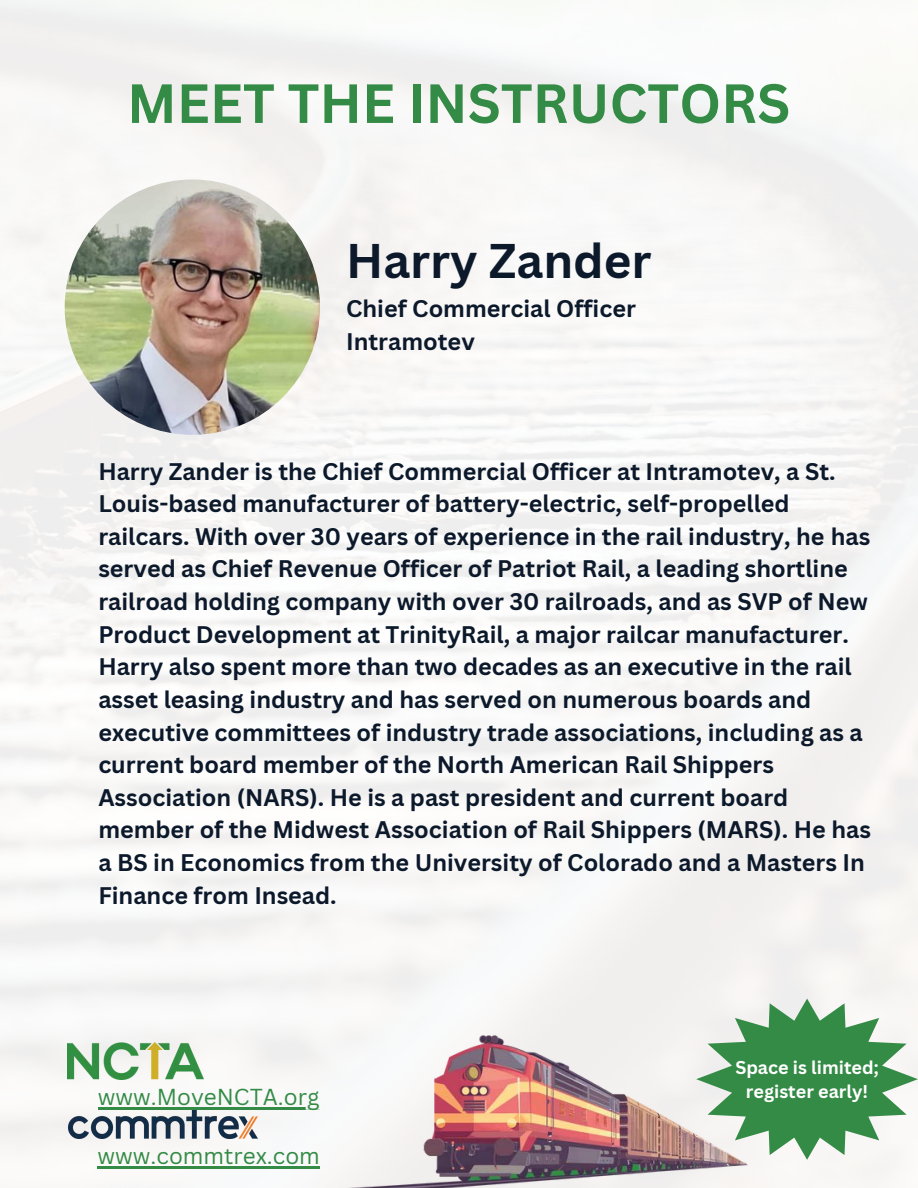
<style>
.page{position:relative;width:918px;height:1188px;background:#fff}
.page>*{position:absolute;margin:0;border:0;box-sizing:border-box;transform-origin:0 0}
.t1{font:700 54px "Canva Sans";color:#348b46}
.t2{font:700 47.4px "Canva Sans";color:#0c192b}
.t3{font:700 23.4px/32.7px "Canva Sans";color:#0c192b}
.t4{font:22.5px "Canva Sans";color:#348b46}
.t5{font:700 18px "Canva Sans";color:#fff}
</style>
<div class="page">
<img style="left:0;top:0;width:918px;height:1187px">
<img style="left:163px;top:1027px;width:657px;height:161px">
<svg style="left:696px;top:999px;width:222px;height:161px"></svg>
<img style="left:67px;top:1043px;width:136px;height:37px">
<img style="left:68px;top:1110px;width:189px;height:28px">
<img style="left:65px;top:179px;width:255px;height:256px;border-radius:50%">
<hr style="left:98px;top:1107px;width:222px;height:2px;background:#348b46">
<hr style="left:98px;top:1166px;width:222px;height:2px;background:#348b46">
<h2 class="t1" style="left:127px;top:65px;width:665px">MEET THE INSTRUCTORS</h2>
<p class="t2" style="left:346px;top:227px;width:307px">Harry Zander</p>
<p class="t3" style="left:346px;top:292px;width:291px">Chief Commercial Officer<br>Intramotev</p>
<p class="t3" style="left:98px;top:454px;width:774px">Harry Zander is the Chief Commercial Officer at Intramotev, a St.<br>Louis-based manufacturer of battery-electric, self-propelled railcars. With over 30 years of experience in the rail industry, he has served as Chief Revenue Officer of Patriot Rail, a leading shortline railroad holding company with over 30 railroads, and as SVP of New Product Development at TrinityRail, a major railcar manufacturer.<br>Harry also spent more than two decades as an executive in the rail asset leasing industry and has served on numerous boards and executive committees of industry trade associations, including as a current board member of the North American Rail Shippers Association (NARS). He is a past president and current board member of the Midwest Association of Rail Shippers (MARS). He has a BS in Economics from the University of Colorado and a Masters In Finance from Insead.</p>
<h2 class="t5" style="left:735px;top:1054px;width:145px">Space is limited;</h2>
<p class="t4" style="left:98px;top:1081px;width:223px">www.MoveNCTA.org</p>
<h2 class="t5" style="left:746px;top:1079px;width:124px">register early!</h2>
<p class="t4" style="left:98px;top:1140px;width:224px">www.commtrex.com</p>
</div>
